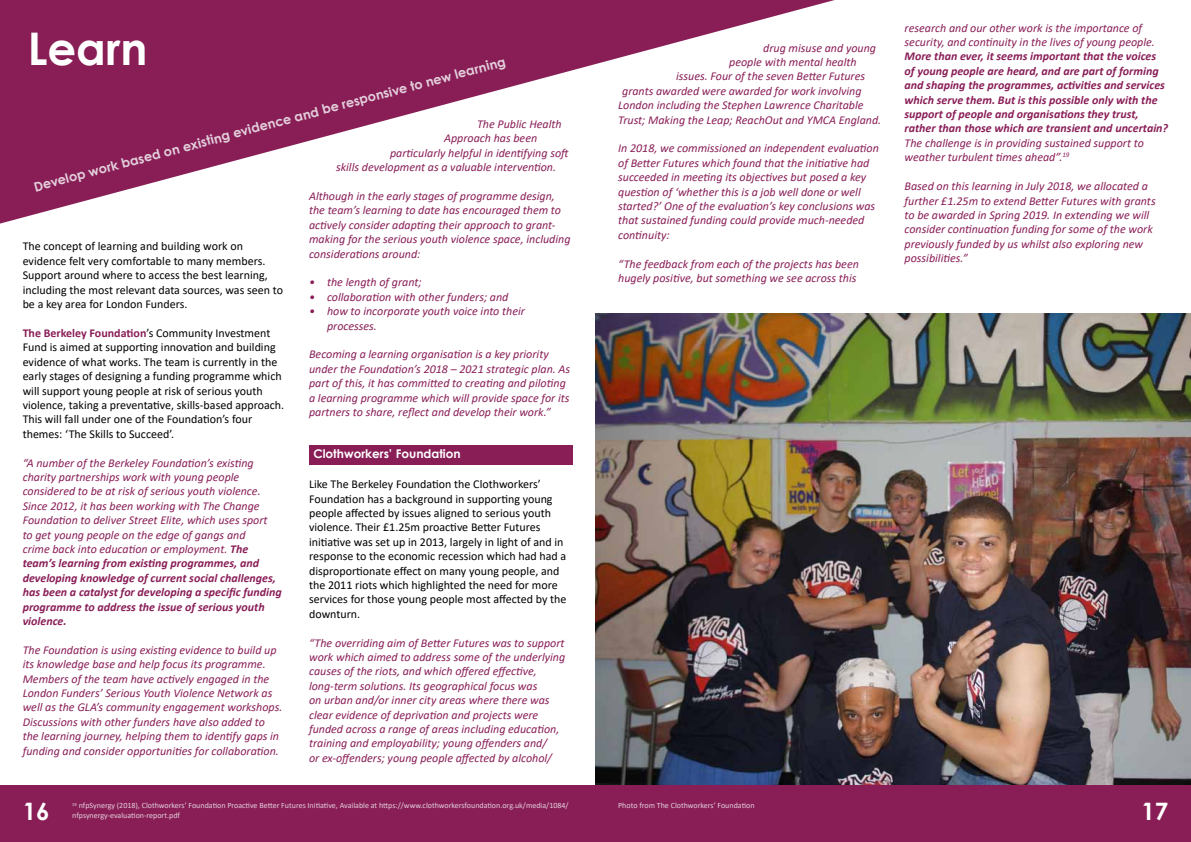
<style>
.page{position:relative;width:1191px;height:842px;background:#fff}
.page>*{position:absolute;margin:0;border:0;box-sizing:border-box;transform-origin:0 0}
.t1{font:700 45px "Century Gothic";color:#fff}
.t2{font:700 24px "Century Gothic";color:#fff}
.t3{font:700 13px "Century Gothic";color:#e3cfdb}
.t4{font:italic 12px/14.4px "Calibri";color:#891e57}
.t5{font:12px/14.4px "Calibri";color:#000}
.t6{font:italic 700 12px/14.4px "Calibri";color:#891e57}
.t7{font:700 12px "Century Gothic";color:#fff}
.t8{font:8px/9.6px "Calibri";color:#e3cfdb}
.s1{font-weight:700;color:#891e57}
.s2{font-weight:700}
</style>
<div class="page">
<div style="left:0;top:785px;width:1191px;height:57px;background:#891e57"></div>
<svg style="left:0;top:0;width:834px;height:224px"></svg>
<div style="left:309px;top:445px;width:264px;height:20px;background:#891e57"></div>
<img style="left:595px;top:313px;width:596px;height:472px">
<h1 class="t1" style="left:28px;top:15px;width:121px">Learn</h1>
<p class="t3" style="left:32px;top:177px;width:489px;rotate:-15deg">Develop work based on existing evidence and be responsive to new learning</p>
<p class="t4" style="left:477px;top:116px;width:86px">The Public Health</p>
<p class="t4" style="left:444px;top:131px;width:95px">Approach has been</p>
<p class="t4" style="left:390px;top:145px;width:181px">particularly helpful in identifying soft</p>
<p class="t4" style="left:336px;top:160px;width:222px">skills development as a valuable intervention.</p>
<p class="t4" style="left:309px;top:188px;width:263px">Although in the early stages of programme design, the team’s learning to date has encouraged them to actively consider adapting their approach to grant&shy;making for the serious youth violence space, including considerations around:</p>
<p class="t4" style="left:309px;top:275px;width:114px">• the length of grant;</p>
<p class="t4" style="left:309px;top:289px;width:201px">• collaboration with other funders; and</p>
<p class="t4" style="left:327px;top:304px;width:199px;text-indent:-18px">• how to incorporate youth voice into their processes.</p>
<p class="t4" style="left:309px;top:347px;width:263px">Becoming a learning organisation is a key priority under the Foundation’s 2018 – 2021 strategic plan. As part of this, it has committed to creating and piloting a learning programme which will provide space for its partners to share, reflect and develop their work.”</p>
<p class="t5" style="left:23px;top:239px;width:262px">The concept of learning and building work on evidence felt very comfortable to many members.<br>Support around where to access the best learning, including the most relevant data sources, was seen to be a key area for London Funders.</p>
<p class="t5" style="left:23px;top:325px;width:263px"><span class="s1">The Berkeley Foundation</span>’s Community Investment Fund is aimed at supporting innovation and building evidence of what works. The team is currently in the early stages of designing a funding programme which will support young people at risk of serious youth violence, taking a preventative, skills-based approach.<br>This will fall under one of the Foundation’s four themes: ‘The Skills to Succeed’.</p>
<p class="t4" style="left:23px;top:455px;width:261px">“A number of the Berkeley Foundation’s existing charity partnerships work with young people considered to be at risk of serious youth violence.<br>Since 2012, it has been working with The Change Foundation to deliver Street Elite, which uses sport<br>to get young people on the edge of gangs and<br>crime back into education or employment. <span class="s2">The team’s learning from existing programmes, and developing knowledge of current social challenges, has been a catalyst for developing a specific funding programme to address the issue of serious youth violence.</span></p>
<p class="t4" style="left:23px;top:642px;width:261px">The Foundation is using existing evidence to build up its knowledge base and help focus its programme.<br>Members of the team have actively engaged in the London Funders’ Serious Youth Violence Network as well as the GLA’s community engagement workshops.<br>Discussions with other funders have also added to the learning journey, helping them to identify gaps in funding and consider opportunities for collaboration.</p>
<p class="t7" style="left:313px;top:445px;width:149px">Clothworkers’ Foundation</p>
<p class="t5" style="left:309px;top:477px;width:259px">Like The Berkeley Foundation the Clothworkers’ Foundation has a background in supporting young people affected by issues aligned to serious youth violence. Their £1.25m proactive Better Futures initiative was set up in 2013, largely in light of and in response to the economic recession which had had a disproportionate effect on many young people, and the 2011 riots which highlighted the need for more services for those young people most affected by the downturn.</p>
<p class="t4" style="left:309px;top:635px;width:258px">“The overriding aim of Better Futures was to support work which aimed to address some of the underlying causes of the riots, and which offered effective, long-term solutions. Its geographical focus was<br>on urban and/or inner city areas where there was clear evidence of deprivation and projects were funded across a range of areas including education, training and employability; young offenders and/<br>or ex-offenders; young people affected by alcohol/</p>
<p class="t4" style="left:763px;top:40px;width:114px">drug misuse and young</p>
<p class="t4" style="left:729px;top:54px;width:129px">people with mental health</p>
<p class="t4" style="left:676px;top:69px;width:190px">issues. Four of the seven Better Futures</p>
<p class="t4" style="left:622px;top:83px;width:241px">grants awarded were awarded for work involving</p>
<p class="t4" style="left:618px;top:97px;width:247px">London including the Stephen Lawrence Charitable</p>
<p class="t4" style="left:618px;top:112px;width:264px">Trust; Making the Leap; ReachOut and YMCA England.</p>
<p class="t4" style="left:618px;top:141px;width:262px">In 2018, we commissioned an independent evaluation of Better Futures which found that the initiative had succeeded in meeting its objectives but posed a key question of ‘whether this is a job well done or well started?’ One of the evaluation’s key conclusions was that sustained funding could provide much-needed continuity:</p>
<p class="t4" style="left:618px;top:256px;width:242px">“The feedback from each of the projects has been hugely positive, but something we see across this</p>
<p class="t4" style="left:904px;top:20px;width:252px">research and our other work is the importance of security, and continuity in the lives of young people.</p>
<p class="t6" style="left:904px;top:49px;width:265px">More than ever, it seems important that the voices of young people are heard, and are part of forming and shaping the programmes, activities and services which serve them. But is this possible only with the support of people and organisations they trust, rather than those which are transient and uncertain?</p>
<p class="t4" style="left:904px;top:135px;width:241px">The challenge is in providing sustained support to weather turbulent times ahead”.<sup>19</sup></p>
<p class="t4" style="left:904px;top:178px;width:252px">Based on this learning in July 2018, we allocated a further £1.25m to extend Better Futures with grants to be awarded in Spring 2019. In extending we will consider continuation funding for some of the work previously funded by us whilst also exploring new possibilities.”</p>
<p class="t8" style="left:72px;top:801px;width:498px"><sup>19</sup> nfpSynergy (2018), Clothworkers’ Foundation Proactive Better Futures Initiative, Available at https://www.clothworkersfoundation.org.uk/media/1084/ nfpsynergy-evaluation-report.pdf</p>
<h2 class="t2" style="left:23px;top:793px;width:28px">16</h2>
<h2 class="t2" style="left:1141px;top:793px;width:28px">17</h2>
<p class="t8" style="left:618px;top:801px;width:138px">Photo from The Clothworkers’ Foundation</p>
</div>
